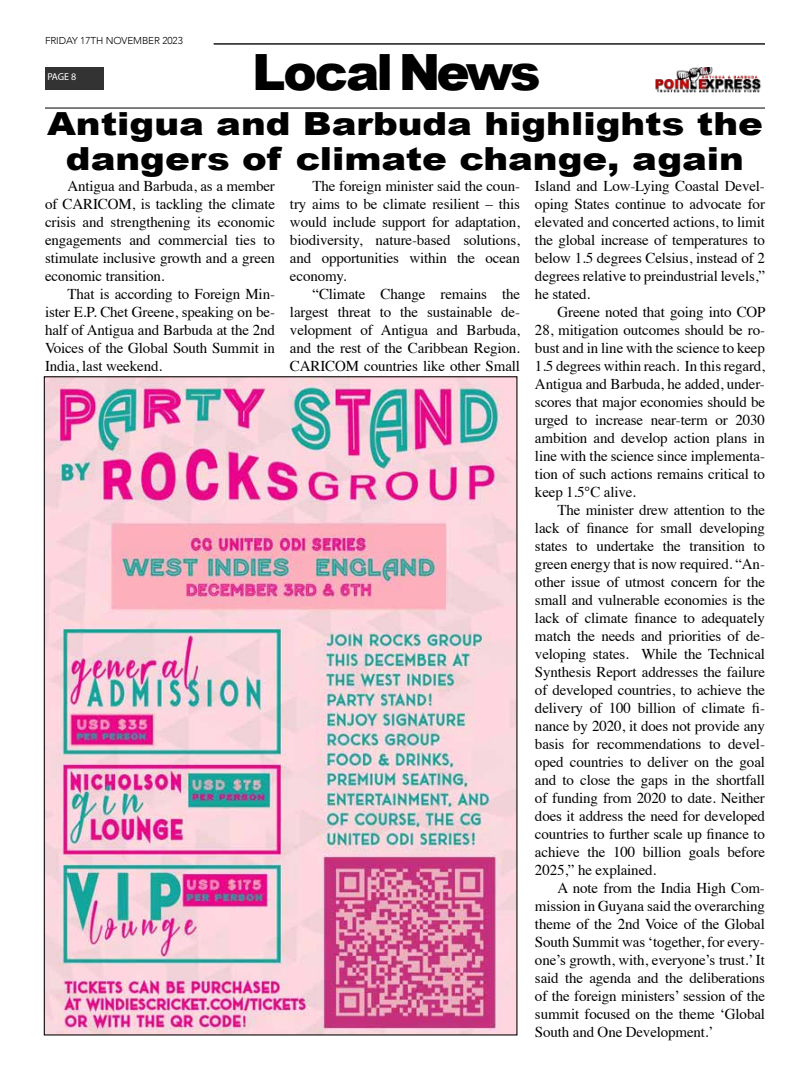
<style>
.page{position:relative;width:810px;height:1080px;background:#fff}
.page>*{position:absolute;margin:0;border:0;box-sizing:border-box;transform-origin:0 0}
.t1{font:900 50px "Arial";letter-spacing:-.06em;color:#000}
.t2{font:900 31.88px/34.2px "Arial";color:#000;text-align:center;scale:1.17 1}
.t3{font:15px/18px "Times";letter-spacing:-.01em;color:#000;text-align:justify}
.t4{font:300 10px "Avenir";letter-spacing:-.01em;color:#000}
.t5{font:10px "Myriad Pro";color:#fff}
</style>
<div class="page">
<div style="left:45px;top:67px;width:58px;height:22px;background:#333"></div>
<img style="left:656px;top:67px;width:105px;height:25px">
<hr style="left:45px;top:107px;width:720px;height:2px;background:#333">
<hr style="left:214px;top:43px;width:551px;height:2px;background:#333">
<img style="left:46px;top:378px;width:469px;height:656px">
<p class="t4" style="left:45px;top:34px;width:139px">FRIDAY 17TH NOVEMBER 2023</p>
<h1 class="t1" style="left:252px;top:35px;width:290px">Local News</h1>
<h2 class="t2" style="left:47px;top:106px;width:613px">Antigua and Barbuda highlights the dangers of climate change, again</h2>
<p class="t5" style="left:47px;top:71px;width:31px">PAGE 8</p>
<p class="t3" style="left:45px;top:176px;width:232px;text-indent:22px">Antigua and Barbuda, as a member of CARICOM, is tackling the climate crisis and strengthening its economic engagements and commercial ties to stimulate inclusive growth and a green economic transition.</p>
<p class="t3" style="left:45px;top:284px;width:232px;text-indent:22px">That is according to Foreign Min&shy;ister E.P. Chet Greene, speaking on be&shy;half of Antigua and Barbuda at the 2nd Voices of the Global South Summit in India, last weekend.</p>
<p class="t3" style="left:290px;top:176px;width:232px;text-indent:22px">The foreign minister said the coun&shy;try aims to be climate resilient – this would include support for adaptation, biodiversity, nature-based solutions, and opportunities within the ocean economy.</p>
<p class="t3" style="left:290px;top:284px;width:232px;text-indent:22px">“Climate Change remains the largest threat to the sustainable de&shy;velopment of Antigua and Barbuda, and the rest of the Caribbean Region.<br>CARICOM countries like other Small</p>
<p class="t3" style="left:535px;top:176px;width:232px">Island and Low-Lying Coastal Devel&shy;oping States continue to advocate for elevated and concerted actions, to limit the global increase of temperatures to below 1.5 degrees Celsius, instead of 2 degrees relative to preindustrial levels,” he stated.</p>
<p class="t3" style="left:535px;top:302px;width:232px;text-indent:22px">Greene noted that going into COP 28, mitigation outcomes should be ro&shy;bust and in line with the science to keep 1.5 degrees within reach. In this regard, Antigua and Barbuda, he added, under&shy;scores that major economies should be urged to increase near-term or 2030 ambition and develop action plans in line with the science since implementa&shy;tion of such actions remains critical to keep 1.5°C alive.</p>
<p class="t3" style="left:535px;top:500px;width:232px;text-indent:22px">The minister drew attention to the lack of finance for small developing states to undertake the transition to green energy that is now required. “An&shy;other issue of utmost concern for the small and vulnerable economies is the lack of climate finance to adequately match the needs and priorities of de&shy;veloping states. While the Technical Synthesis Report addresses the failure of developed countries, to achieve the delivery of 100 billion of climate fi&shy;nance by 2020, it does not provide any basis for recommendations to devel&shy;oped countries to deliver on the goal and to close the gaps in the shortfall of funding from 2020 to date. Neither does it address the need for developed countries to further scale up finance to achieve the 100 billion goals before 2025,” he explained.</p>
<p class="t3" style="left:535px;top:878px;width:232px;text-indent:22px">A note from the India High Com&shy;mission in Guyana said the overarching theme of the 2nd Voice of the Global South Summit was ‘together, for every&shy;one’s growth, with, everyone’s trust.’ It said the agenda and the deliberations of the foreign ministers’ session of the summit focused on the theme ‘Global South and One Development.’</p>
</div>
